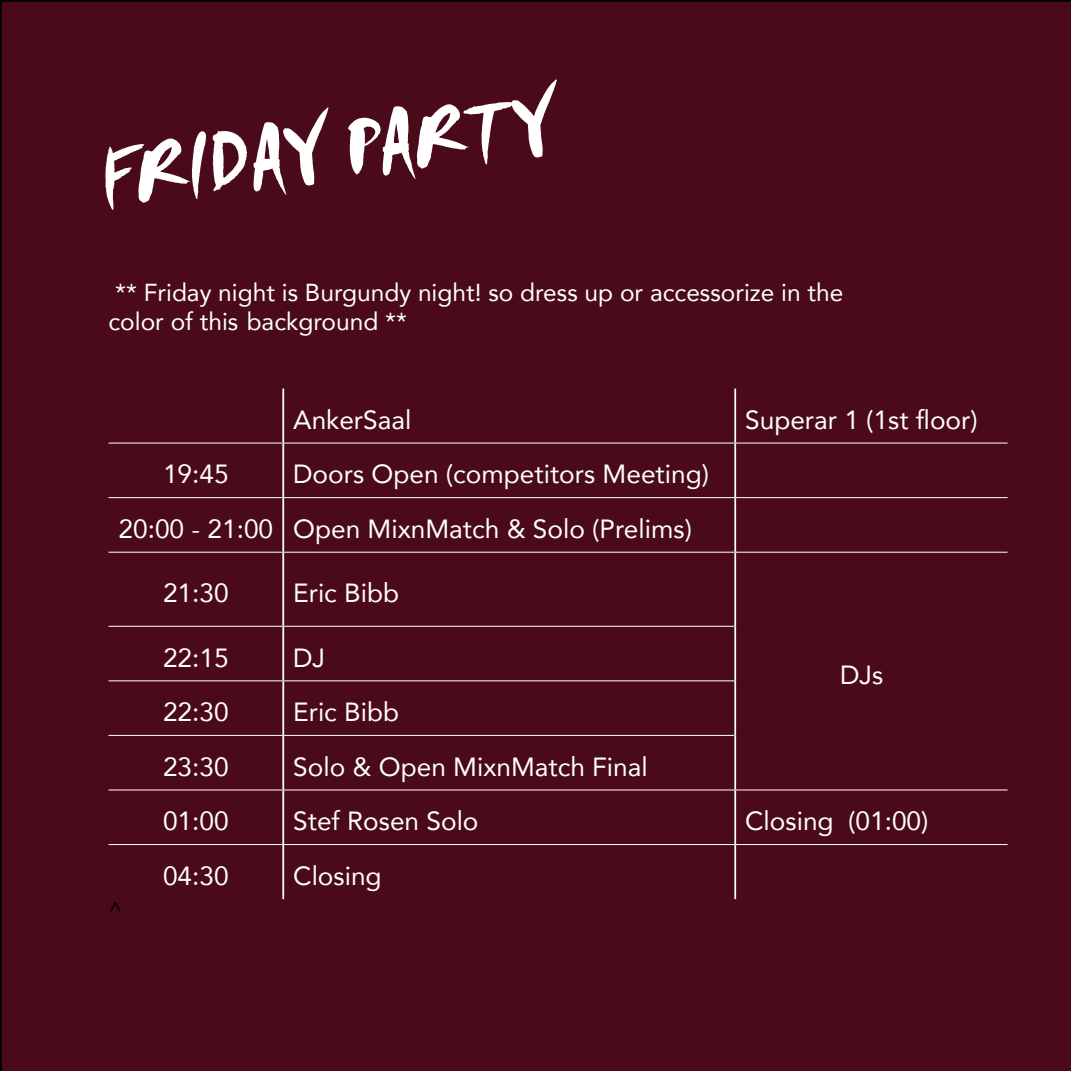
<style>
.page{position:relative;width:1071px;height:1071px;background:#4a0a1a}
.page>*{position:absolute;margin:0;border:0;box-sizing:border-box;transform-origin:0 0}
.t1{font:87.5px "Smudger Let Plain";color:#fff}
.t2{font:26.25px/54.6px "Avenir";color:#fff}
.t3{font:24.5px/29.4px "Avenir";color:#fff}
.t4{font:21px "Avenir";color:#000}
.s1{font-size:99.75px}
</style>
<div class="page">
<hr style="left:282px;top:389px;width:2px;height:54px;background:#fff">
<hr style="left:734px;top:389px;width:2px;height:54px;background:#fff">
<hr style="left:282px;top:444px;width:2px;height:53px;background:#fff">
<hr style="left:734px;top:444px;width:2px;height:53px;background:#fff">
<hr style="left:282px;top:498px;width:2px;height:54px;background:#fff">
<hr style="left:734px;top:498px;width:2px;height:54px;background:#fff">
<hr style="left:282px;top:553px;width:2px;height:73px;background:#fff">
<hr style="left:734px;top:553px;width:2px;height:73px;background:#fff">
<hr style="left:282px;top:627px;width:2px;height:53px;background:#fff">
<hr style="left:734px;top:626px;width:2px;height:55px;background:#fff">
<hr style="left:282px;top:681px;width:2px;height:54px;background:#fff">
<hr style="left:734px;top:681px;width:2px;height:54px;background:#fff">
<hr style="left:282px;top:736px;width:2px;height:54px;background:#fff">
<hr style="left:734px;top:735px;width:2px;height:55px;background:#fff">
<hr style="left:282px;top:790px;width:2px;height:54px;background:#fff">
<hr style="left:734px;top:790px;width:2px;height:54px;background:#fff">
<hr style="left:282px;top:845px;width:2px;height:54px;background:#fff">
<hr style="left:734px;top:845px;width:2px;height:54px;background:#fff">
<hr style="left:108px;top:443px;width:175px;height:1px;background:#fff">
<hr style="left:283px;top:443px;width:452px;height:1px;background:#fff">
<hr style="left:735px;top:443px;width:273px;height:1px;background:#fff">
<hr style="left:108px;top:497px;width:175px;height:1px;background:#fff">
<hr style="left:283px;top:497px;width:452px;height:1px;background:#fff">
<hr style="left:735px;top:497px;width:273px;height:1px;background:#fff">
<hr style="left:108px;top:552px;width:175px;height:1px;background:#fff">
<hr style="left:283px;top:552px;width:452px;height:1px;background:#fff">
<hr style="left:735px;top:552px;width:273px;height:1px;background:#fff">
<hr style="left:108px;top:626px;width:175px;height:1px;background:#fff">
<hr style="left:283px;top:626px;width:451px;height:1px;background:#fff">
<hr style="left:108px;top:680px;width:175px;height:1px;background:#fff">
<hr style="left:283px;top:680px;width:451px;height:1px;background:#fff">
<hr style="left:108px;top:735px;width:175px;height:1px;background:#fff">
<hr style="left:283px;top:735px;width:451px;height:1px;background:#fff">
<hr style="left:108px;top:790px;width:175px;height:1px;background:#fff">
<hr style="left:283px;top:790px;width:452px;height:1px;background:#fff">
<hr style="left:735px;top:790px;width:273px;height:1px;background:#fff">
<hr style="left:108px;top:844px;width:175px;height:1px;background:#fff">
<hr style="left:283px;top:844px;width:452px;height:1px;background:#fff">
<hr style="left:735px;top:844px;width:273px;height:1px;background:#fff">
<h1 class="t1" style="left:92px;top:126px;width:565px;rotate:-7deg">FRIDAY PARTY<span class="s1">LET</span></h1>
<p class="t3" style="left:108px;top:277px;width:736px">** Friday night is Burgundy night! so dress up or accessorize in the color of this background **</p>
<p class="t2" style="left:293px;top:392px;width:120px">AnkerSaal</p>
<p class="t2" style="left:745px;top:392px;width:234px">Superar 1 (1st floor)</p>
<p class="t2" style="left:119px;top:446px;width:592px;text-indent:175px">Doors Open (competitors Meeting)<br>20:00 - 21:00 Open MixnMatch &amp; Solo (Prelims)</p>
<p class="t2" style="left:163px;top:565px;width:67px">21:30</p>
<p class="t2" style="left:293px;top:565px;width:107px">Eric Bibb</p>
<p class="t2" style="left:163px;top:446px;width:67px">19:45</p>
<p class="t4" style="left:108px;top:893px;width:15px">^</p>
<p class="t2" style="left:163px;top:630px;width:67px">22:15</p>
<p class="t2" style="left:293px;top:630px;width:34px">DJ</p>
<p class="t2" style="left:163px;top:684px;width:67px">22:30</p>
<p class="t2" style="left:293px;top:684px;width:107px">Eric Bibb</p>
<p class="t2" style="left:163px;top:739px;width:67px">23:30</p>
<p class="t2" style="left:293px;top:739px;width:356px">Solo &amp; Open MixnMatch Final</p>
<p class="t2" style="left:163px;top:793px;width:67px">01:00</p>
<p class="t2" style="left:293px;top:793px;width:187px">Stef Rosen Solo</p>
<p class="t2" style="left:745px;top:793px;width:185px">Closing (01:00)</p>
<p class="t2" style="left:163px;top:848px;width:67px">04:30</p>
<p class="t2" style="left:293px;top:848px;width:90px">Closing</p>
<p class="t2" style="left:840px;top:647px;width:45px">DJs</p>
</div>
